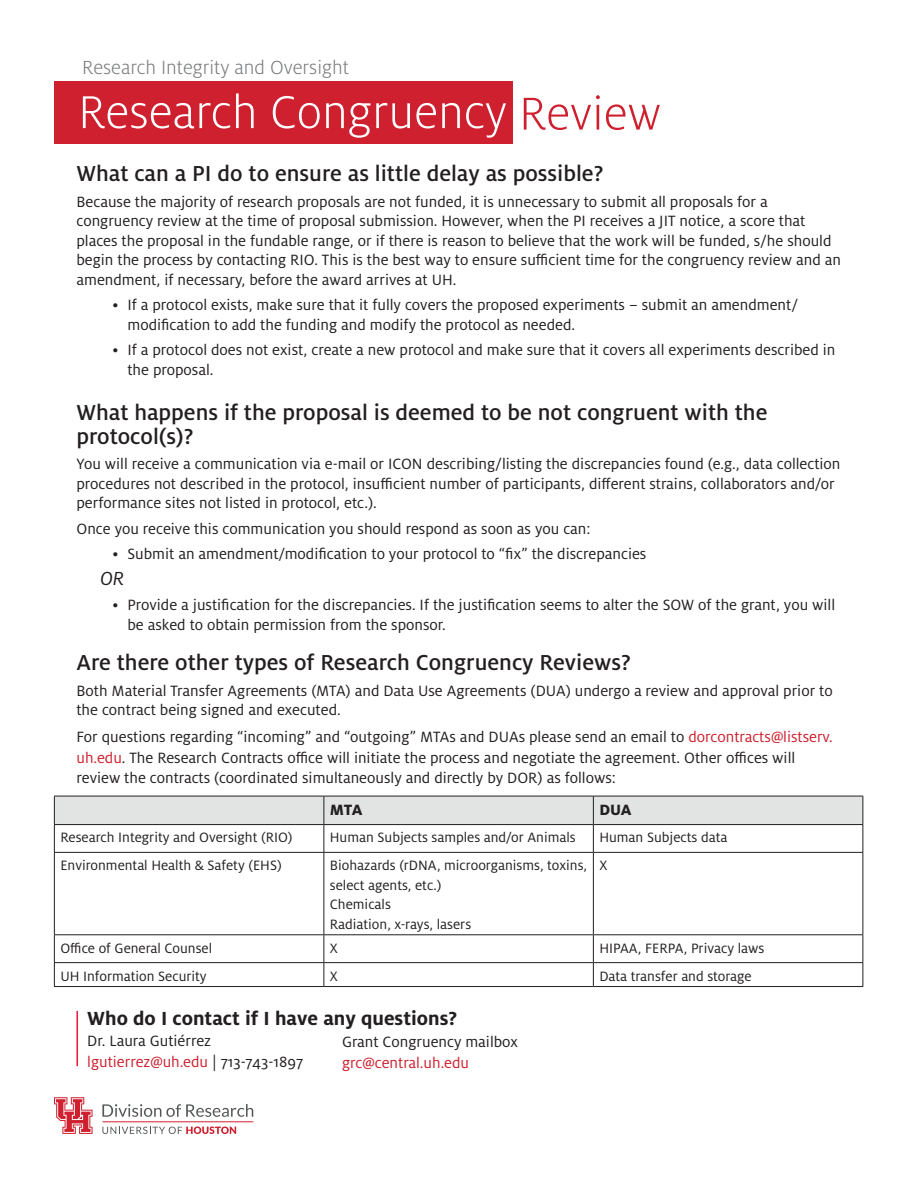
<style>
.page{position:relative;width:918px;height:1188px;background:#fff}
.page>*{position:absolute;margin:0;border:0;box-sizing:border-box;transform-origin:0 0}
.t1{font:300 51px "Milo OT";color:#fff}
.Paragraph_Style_1{font:500 24px/24px "Milo OT";color:#231f20}
.Paragraph_Style_1-2{font:700 21px "Milo OT";color:#231f20}
.t2{font:300 21px "Milo OT";color:#76787b}
.Paragraph_Style_1-3{font:italic 21px "Milo OT";color:#231f20}
.Paragraph_Style_1-4{font:16.5px/19.5px "Milo OT";color:#231f20}
.Paragraph_Style_1-5{font:800 16.5px "Milo OT";letter-spacing:-.01em;color:#231f20}
.Paragraph_Style_1-6{font:15px/19.5px "Milo OT";color:#231f20}
.s1{color:#cf202f}
</style>
<div class="page">
<svg style="left:102px;top:1127px;width:134px;height:7px"></svg>
<hr style="left:102px;top:1121px;width:151px;height:1px;background:#cf202f">
<svg style="left:102px;top:1104px;width:151px;height:13px"></svg>
<svg style="left:54px;top:1097px;width:39px;height:37px"></svg>
<div style="left:54px;top:82px;width:459px;height:62px;background:#cf202f"></div>
<hr style="left:54px;top:852px;width:270px;height:1px;background:#231f20">
<hr style="left:54px;top:853px;width:1px;height:81px;background:#231f20">
<hr style="left:324px;top:852px;width:269px;height:1px;background:#231f20">
<hr style="left:324px;top:853px;width:1px;height:81px;background:#231f20">
<hr style="left:593px;top:852px;width:270px;height:1px;background:#231f20">
<hr style="left:593px;top:853px;width:1px;height:81px;background:#231f20">
<hr style="left:862px;top:853px;width:1px;height:81px;background:#231f20">
<hr style="left:54px;top:934px;width:270px;height:1px;background:#231f20">
<hr style="left:324px;top:934px;width:269px;height:1px;background:#231f20">
<hr style="left:593px;top:934px;width:270px;height:1px;background:#231f20">
<hr style="left:54px;top:962px;width:270px;height:1px;background:#231f20">
<svg style="left:54px;top:935px;width:1px;height:51px"></svg>
<hr style="left:324px;top:962px;width:269px;height:1px;background:#231f20">
<svg style="left:324px;top:935px;width:1px;height:51px"></svg>
<hr style="left:593px;top:962px;width:270px;height:1px;background:#231f20">
<svg style="left:593px;top:935px;width:1px;height:51px"></svg>
<svg style="left:862px;top:935px;width:1px;height:51px"></svg>
<hr style="left:54px;top:986px;width:270px;height:1px;background:#231f20">
<hr style="left:324px;top:986px;width:269px;height:1px;background:#231f20">
<hr style="left:593px;top:986px;width:270px;height:1px;background:#231f20">
<svg style="left:54px;top:796px;width:809px;height:56px"></svg>
<hr style="left:54px;top:824px;width:270px;height:1px;background:#231f20">
<hr style="left:324px;top:824px;width:269px;height:1px;background:#231f20">
<hr style="left:593px;top:824px;width:270px;height:1px;background:#231f20">
<hr style="left:76px;top:1011px;width:2px;height:55px;background:#e51836">
<p class="t2" style="left:82px;top:56px;width:268px">Research Integrity and Oversight</p>
<p class="t1" style="left:78px;top:85px;width:585px">Research Congruency <span class="s1">Review</span></p>
<p class="Paragraph_Style_1" style="left:76px;top:162px;width:528px">What can a PI do to ensure as little delay as possible?</p>
<p class="Paragraph_Style_1-4" style="left:76px;top:192px;width:766px">Because the majority of research proposals are not funded, it is unnecessary to submit all proposals for a congruency review at the time of proposal submission. However, when the PI receives a JIT notice, a score that places the proposal in the fundable range, or if there is reason to believe that the work will be funded, s/he should begin the process by contacting RIO. This is the best way to ensure sufficient time for the congruency review and an amendment, if necessary, before the award arrives at UH.</p>
<p class="Paragraph_Style_1-4" style="left:127px;top:295px;width:672px;text-indent:-15px">• If a protocol exists, make sure that it fully covers the proposed experiments – submit an amendment/ modification to add the funding and modify the protocol as needed.</p>
<p class="Paragraph_Style_1-4" style="left:127px;top:340px;width:710px;text-indent:-15px">• If a protocol does not exist, create a new protocol and make sure that it covers all experiments described in the proposal.</p>
<p class="Paragraph_Style_1" style="left:76px;top:400px;width:693px">What happens if the proposal is deemed to be not congruent with the protocol(s)?</p>
<p class="Paragraph_Style_1-4" style="left:76px;top:454px;width:766px">You will receive a communication via e-mail or ICON describing/listing the discrepancies found (e.g., data collection procedures not described in the protocol, insufficient number of participants, different strains, collaborators and/or performance sites not listed in protocol, etc.).</p>
<p class="Paragraph_Style_1-4" style="left:76px;top:519px;width:516px">Once you receive this communication you should respond as soon as you can:</p>
<p class="Paragraph_Style_1-4" style="left:112px;top:544px;width:535px">• Submit an amendment/modification to your protocol to “fix” the discrepancies</p>
<p class="Paragraph_Style_1-3" style="left:100px;top:567px;width:25px">OR</p>
<p class="Paragraph_Style_1-4" style="left:127px;top:595px;width:709px;text-indent:-15px">• Provide a justification for the discrepancies. If the justification seems to alter the SOW of the grant, you will be asked to obtain permission from the sponsor.</p>
<p class="Paragraph_Style_1" style="left:76px;top:651px;width:556px">Are there other types of Research Congruency Reviews?</p>
<p class="Paragraph_Style_1-4" style="left:76px;top:681px;width:758px">Both Material Transfer Agreements (MTA) and Data Use Agreements (DUA) undergo a review and approval prior to the contract being signed and executed.</p>
<p class="Paragraph_Style_1-4" style="left:76px;top:727px;width:758px;line-height:21px">For questions regarding “incoming” and “outgoing” MTAs and DUAs please send an email to <span class="s1">dorcontracts@listserv. uh.edu</span>. The Research Contracts office will initiate the process and negotiate the agreement. Other offices will</p>
<p class="Paragraph_Style_1-4" style="left:76px;top:768px;width:541px">review the contracts (coordinated simultaneously and directly by DOR) as follows:</p>
<p class="Paragraph_Style_1-5" style="left:330px;top:801px;width:34px">MTA</p>
<p class="Paragraph_Style_1-5" style="left:599px;top:801px;width:34px">DUA</p>
<p class="Paragraph_Style_1-6" style="left:60px;top:828px;width:234px">Research Integrity and Oversight (RIO)</p>
<p class="Paragraph_Style_1-6" style="left:330px;top:828px;width:247px">Human Subjects samples and/or Animals</p>
<p class="Paragraph_Style_1-6" style="left:599px;top:828px;width:129px">Human Subjects data</p>
<p class="Paragraph_Style_1-6" style="left:60px;top:856px;width:223px">Environmental Health &amp; Safety (EHS)</p>
<p class="Paragraph_Style_1-6" style="left:330px;top:856px;width:259px">Biohazards (rDNA, microorganisms, toxins, select agents, etc.)</p>
<p class="Paragraph_Style_1-6" style="left:330px;top:895px;width:63px">Chemicals</p>
<p class="Paragraph_Style_1-6" style="left:330px;top:914px;width:143px">Radiation, x-rays, lasers</p>
<p class="Paragraph_Style_1-6" style="left:599px;top:856px;width:10px">X</p>
<p class="Paragraph_Style_1-6" style="left:60px;top:938px;width:153px">Office of General Counsel</p>
<p class="Paragraph_Style_1-6" style="left:330px;top:938px;width:10px">X</p>
<p class="Paragraph_Style_1-6" style="left:599px;top:938px;width:166px">HIPAA, FERPA, Privacy laws</p>
<p class="Paragraph_Style_1-6" style="left:60px;top:966px;width:148px">UH Information Security</p>
<p class="Paragraph_Style_1-6" style="left:330px;top:966px;width:10px">X</p>
<p class="Paragraph_Style_1-6" style="left:599px;top:966px;width:154px">Data transfer and storage</p>
<p class="Paragraph_Style_1-2" style="left:87px;top:1006px;width:371px">Who do I contact if I have any questions?</p>
<p class="Paragraph_Style_1-4" style="left:87px;top:1030px;width:217px;line-height:21px">Dr. Laura Gutiérrez <span class="s1">lgutierrez@uh.edu</span> | 713-743-1897</p>
<p class="Paragraph_Style_1-4" style="left:342px;top:1032px;width:177px;line-height:21px">Grant Congruency mailbox <span class="s1">grc@central.uh.edu</span></p>
</div>
